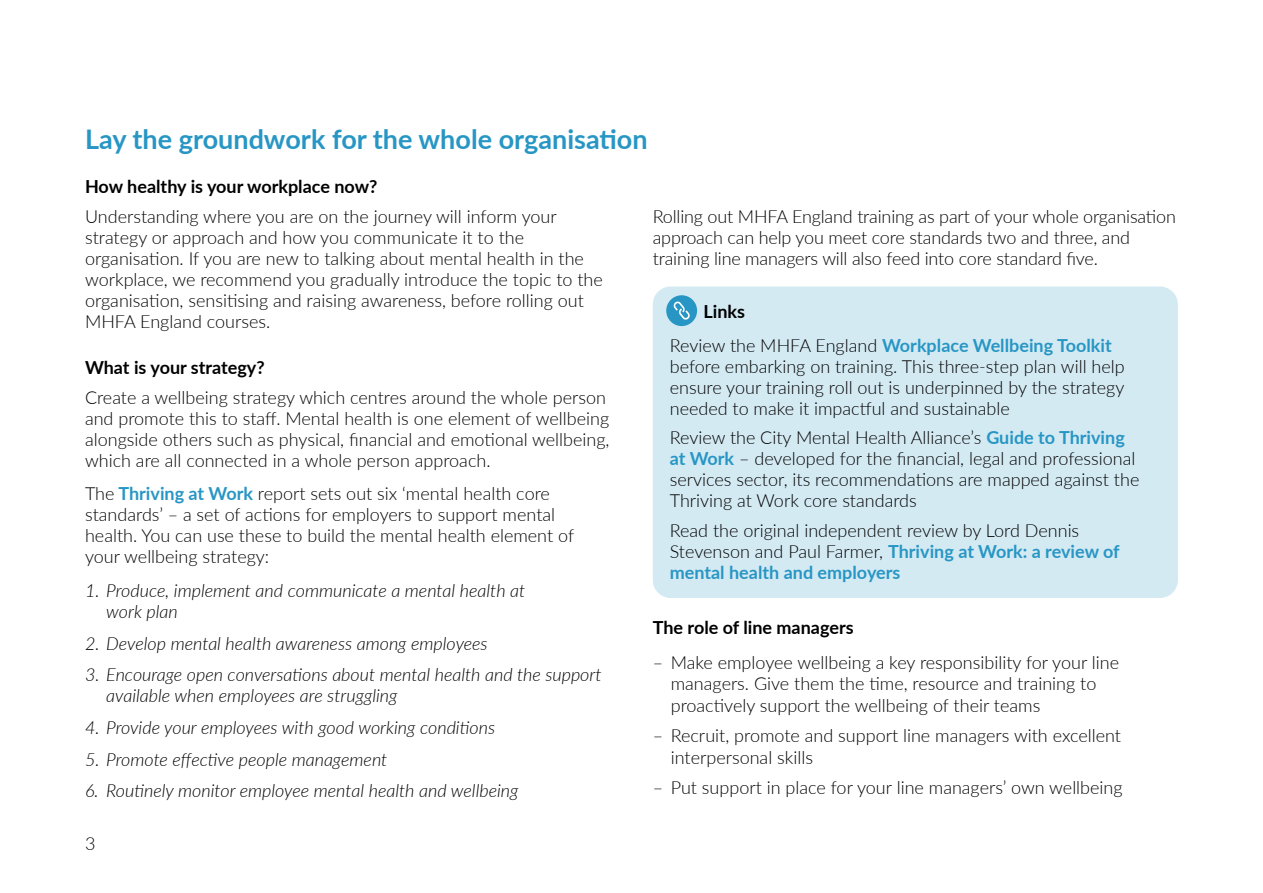
<style>
.page{position:relative;width:1263px;height:893px;background:#fff}
.page>*{position:absolute;margin:0;border:0;box-sizing:border-box;transform-origin:0 0}
.t1{font:700 27px "Lato";color:#2896c4}
.t2{font:300 18px/21px "Lato";color:#000}
.t3{font:italic 300 18px/21px "Lato";color:#000}
.t4{font:700 18px "Lato";color:#000}
.t5{font:700 18px/33.8px "Lato";color:#2896c4}
.s1{font-weight:700;color:#2896c4}
.s2{color:#000}
.s3{font-weight:300;color:#000}
</style>
<div class="page">
<div style="left:653px;top:286px;width:525px;height:312px;background:#d4eaf3;border-radius:18px"></div>
<div style="left:666px;top:295px;width:31px;height:31px;background:#2896c4;border-radius:50%"></div>
<svg style="left:674px;top:302px;width:16px;height:18px"></svg>
<h1 class="t1" style="left:85px;top:120px;width:564px">Lay the groundwork for the whole organisation</h1>
<p class="t4" style="left:85px;top:173px;width:294px">How healthy is your workplace now?</p>
<p class="t2" style="left:85px;top:205px;width:519px">Understanding where you are on the journey will inform your strategy or approach and how you communicate it to the organisation. If you are new to talking about mental health in the workplace, we recommend you gradually introduce the topic to the organisation, sensitising and raising awareness, before rolling out MHFA England courses.</p>
<p class="t4" style="left:85px;top:354px;width:181px">What is your strategy?</p>
<p class="t2" style="left:85px;top:386px;width:526px">Create a wellbeing strategy which centres around the whole person and promote this to staff. Mental health is one element of wellbeing alongside others such as physical, financial and emotional wellbeing, which are all connected in a whole person approach.</p>
<p class="t2" style="left:85px;top:483px;width:491px">The <span class="s1">Thriving at Work</span> report sets out six ‘mental health core standards’ – a set of actions for employers to support mental health. You can use these to build the mental health element of your wellbeing strategy:</p>
<p class="t3" style="left:106px;top:580px;width:420px;text-indent:-21px">1. Produce, implement and communicate a mental health at work plan</p>
<p class="t3" style="left:85px;top:632px;width:404px">2. Develop mental health awareness among employees</p>
<p class="t3" style="left:106px;top:664px;width:497px;text-indent:-21px">3. Encourage open conversations about mental health and the support available when employees are struggling</p>
<p class="t3" style="left:85px;top:716px;width:411px">4. Provide your employees with good working conditions</p>
<p class="t3" style="left:85px;top:748px;width:304px">5. Promote effective people management</p>
<p class="t3" style="left:85px;top:780px;width:435px">6. Routinely monitor employee mental health and wellbeing</p>
<p class="t2" style="left:85px;top:833px;width:12px">3</p>
<p class="t2" style="left:653px;top:205px;width:525px">Rolling out MHFA England training as part of your whole organisation approach can help you meet core standards two and three, and training line managers will also feed into core standard five.</p>
<p class="t5" style="left:670px;top:294px;width:443px;text-indent:34px"><span class="s2">Links<br></span><span class="s3">Review the MHFA England</span> Workplace Wellbeing Toolkit</p>
<p class="t2" style="left:670px;top:355px;width:456px;text-align:justify">before embarking on training. This three-step plan will help ensure your training roll out is underpinned by the strategy needed to make it impactful and sustainable</p>
<p class="t2" style="left:670px;top:427px;width:471px">Review the City Mental Health Alliance’s <span class="s1">Guide to Thriving at Work</span> – developed for the financial, legal and professional services sector, its recommendations are mapped against the Thriving at Work core standards</p>
<p class="t2" style="left:670px;top:519px;width:451px">Read the original independent review by Lord Dennis<br>Stevenson and Paul Farmer, <span class="s1">Thriving at Work: a review of mental health and employers</span></p>
<p class="t4" style="left:653px;top:615px;width:202px">The role of line managers</p>
<p class="t2" style="left:671px;top:651px;width:450px;line-height:21.6px;text-indent:-18px">– Make employee wellbeing a key responsibility for your line managers. Give them the time, resource and training to proactively support the wellbeing of their teams</p>
<p class="t2" style="left:671px;top:724px;width:452px;line-height:21.6px;text-indent:-18px">– Recruit, promote and support line managers with excellent interpersonal skills</p>
<p class="t2" style="left:653px;top:776px;width:471px">– Put support in place for your line managers’ own wellbeing</p>
</div>
